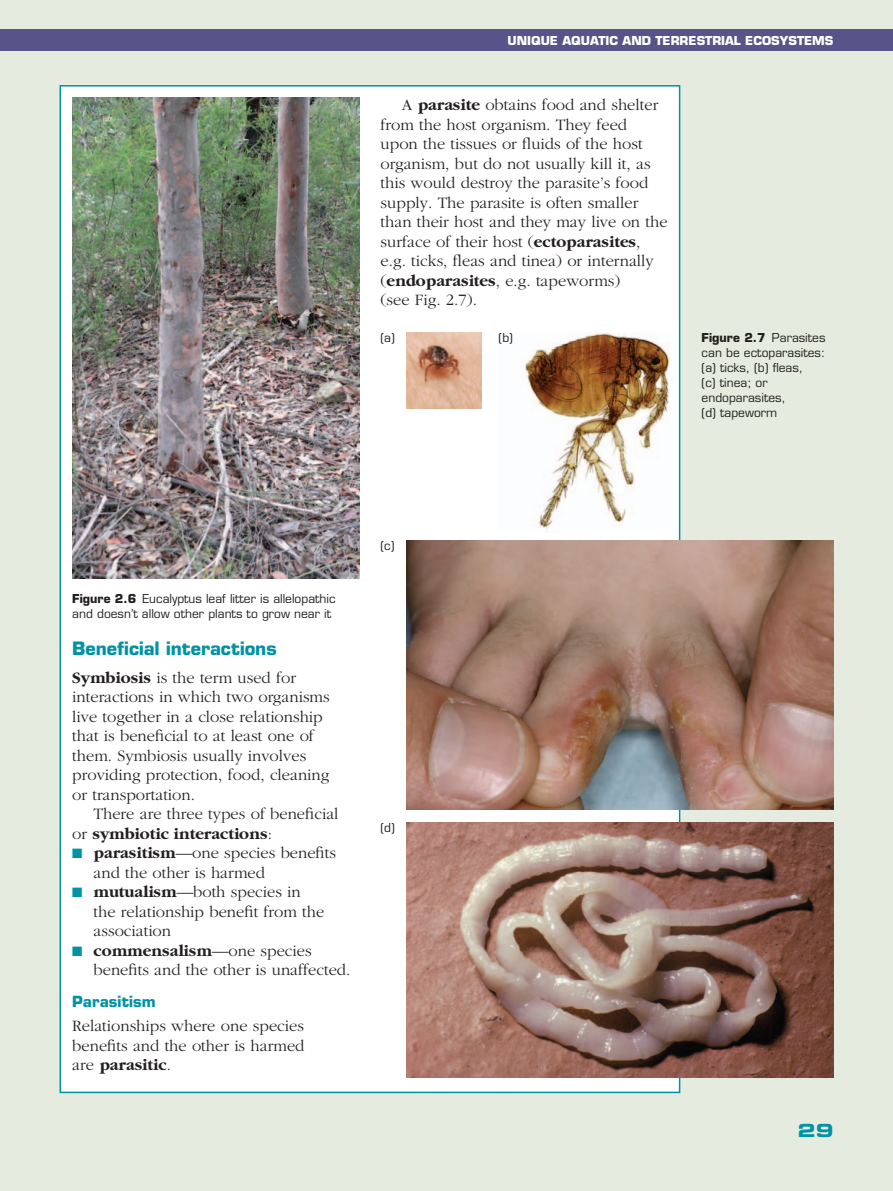
<style>
.page{position:relative;width:893px;height:1191px;background:#e5ebde}
.page>*{position:absolute;margin:0;border:0;box-sizing:border-box;transform-origin:0 0}
.t1{font:700 18px "Eurostile";letter-spacing:-.005em;color:#0092a5}
.t2{font:18px "Eurostile Bold Extended Two";color:#0092a5}
.t3{font:300 16.5px/19.5px "Garamond";color:#231f20}
.t4{font:700 16.5px "Garamond";color:#231f20}
.t5{font:700 15px "Eurostile";letter-spacing:.005em;color:#0092a5}
.t6{font:12px/15px "Eurostile";color:#231f20}
.t7{font:700 12px "Eurostile";color:#fff}
.s1{font-weight:700}
.s2{font-weight:300}
.s3{color:#0092a5}
</style>
<div class="page">
<div style="left:0;top:30px;width:893px;height:21px;background:#585388"></div>
<div style="left:60px;top:85px;width:620px;height:1008px;background:#fff;border:2px solid #0092a5"></div>
<img style="left:72px;top:98px;width:287px;height:480px">
<img style="left:406px;top:333px;width:76px;height:75px">
<img style="left:523px;top:333px;width:147px;height:197px">
<img style="left:406px;top:540px;width:427px;height:269px">
<img style="left:406px;top:822px;width:427px;height:255px">
<p class="t7" style="left:508px;top:33px;width:327px">UNIQUE AQUATIC AND TERRESTRIAL ECOSYSTEMS</p>
<p class="t3" style="left:381px;top:96px;width:288px;text-indent:21px">A <span class="s1">parasite</span> obtains food and shelter from the host organism. They feed upon the tissues or fluids of the host organism, but do not usually kill it, as this would destroy the parasite’s food supply. The parasite is often smaller than their host and they may live on the surface of their host (<span class="s1">ectoparasites</span>, e.g. ticks, fleas and tinea) or internally (<span class="s1">endoparasites</span>, e.g. tapeworms)<br>(see Fig. 2.7).</p>
<p class="t6" style="left:381px;top:330px;width:16px">(a)</p>
<p class="t6" style="left:499px;top:330px;width:16px">(b)</p>
<p class="t6" style="left:702px;top:330px;width:125px"><span class="s1">Figure 2.7</span> Parasites can be ectoparasites: (a) ticks, (b) fleas,<br>(c) tinea; or endoparasites,<br>(d) tapeworm</p>
<p class="t6" style="left:72px;top:591px;width:265px"><span class="s1">Figure 2.6</span> Eucalyptus leaf litter is allelopathic and doesn’t allow other plants to grow near it</p>
<p class="t1" style="left:72px;top:637px;width:206px">Beneficial interactions</p>
<p class="t3" style="left:72px;top:668px;width:225px"><span class="s1">Symbiosis</span> is the term used for</p>
<p class="t3" style="left:72px;top:687px;width:259px">interactions in which two organisms</p>
<p class="t3" style="left:72px;top:707px;width:252px">live together in a close relationship</p>
<p class="t3" style="left:72px;top:726px;width:243px">that is beneficial to at least one of</p>
<p class="t3" style="left:72px;top:746px;width:235px">them. Symbiosis usually involves</p>
<p class="t3" style="left:72px;top:765px;width:259px">providing protection, food, cleaning</p>
<p class="t3" style="left:72px;top:785px;width:124px">or transportation.</p>
<p class="t3" style="left:94px;top:804px;width:247px">There are three types of beneficial</p>
<p class="t4" style="left:72px;top:824px;width:201px"><span class="s2">or</span> symbiotic interactions<span class="s2">:</span></p>
<p class="t3" style="left:94px;top:843px;width:244px;text-indent:-21px"><span class="s3">■</span> <span class="s1">parasitism</span>—one species benefits and the other is harmed</p>
<p class="t3" style="left:94px;top:882px;width:232px;text-indent:-21px"><span class="s3">■</span> <span class="s1">mutualism</span>—both species in the relationship benefit from the association</p>
<p class="t3" style="left:94px;top:941px;width:258px;text-indent:-21px"><span class="s3">■</span> <span class="s1">commensalism</span>—one species benefits and the other is unaffected.</p>
<p class="t5" style="left:72px;top:992px;width:85px">Parasitism</p>
<p class="t3" style="left:72px;top:1016px;width:234px;text-align:justify">Relationships where one species benefits and the other is harmed are <span class="s1">parasitic</span>.</p>
<p class="t6" style="left:381px;top:538px;width:16px">(c)</p>
<p class="t6" style="left:381px;top:820px;width:16px">(d)</p>
<p class="t2" style="left:798px;top:1117px;width:37px">29</p>
</div>
